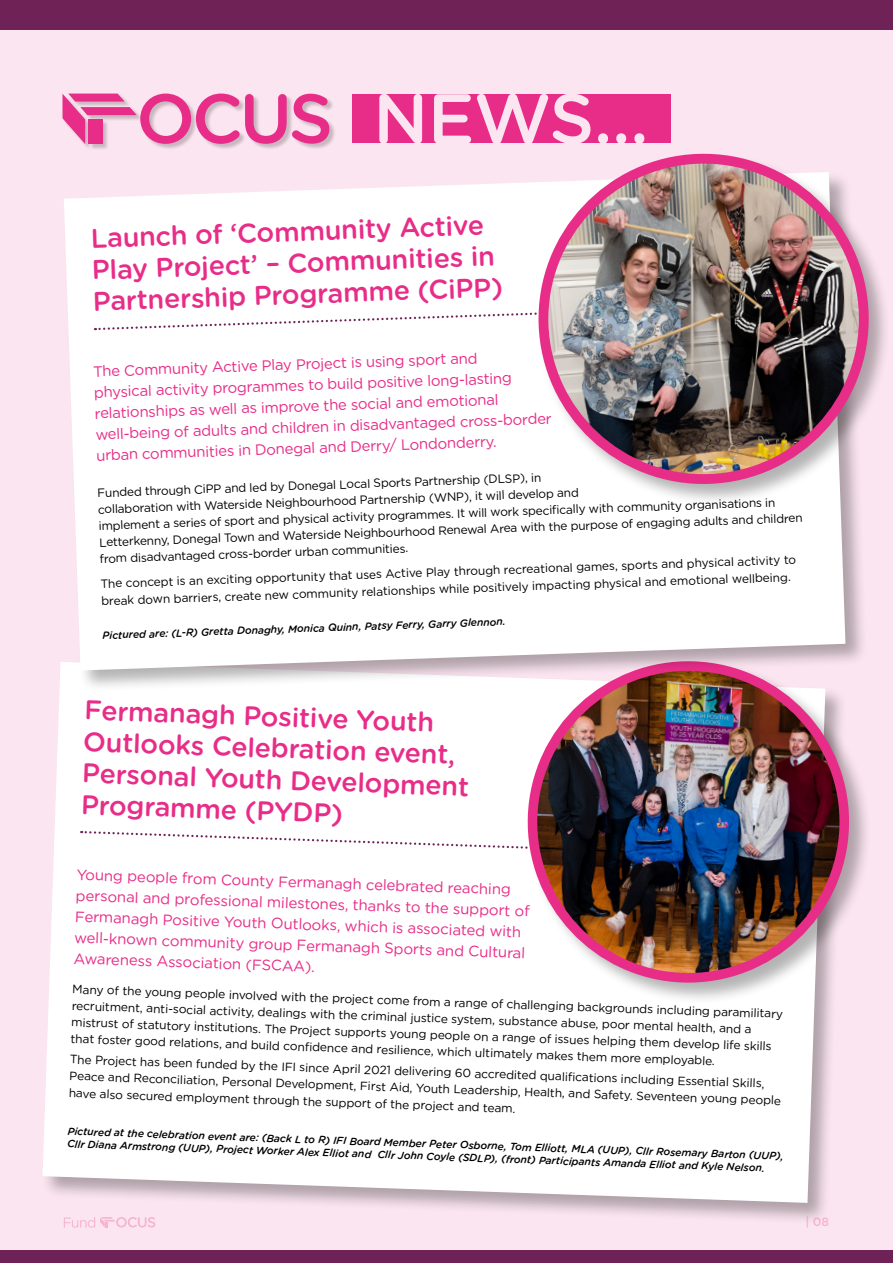
<style>
.page{position:relative;width:893px;height:1263px;background:#fbe5f0}
.page>*{position:absolute;margin:0;border:0;box-sizing:border-box;transform-origin:0 0}
.t1{font:500 27px/31.5px "Gotham Rounded";color:#e82d89}
.t2{font:15px/21px "Gotham";color:#e82d89}
.t3{font:12px/16.5px "Gotham";color:#000}
.t4{font:500 12px "Gotham";color:#f5b4d2}
.t5{font:italic 500 10.5px/12.6px "Gotham Rounded";color:#000}
</style>
<div class="page">
<svg style="left:64px;top:1225px;width:91px;height:3px"></svg>
<div style="left:353px;top:94px;width:318px;height:49px;background:#e82d89"></div>
<svg style="left:379px;top:94px;width:265px;height:49px"></svg>
<div style="left:0;top:0;width:893px;height:30px;background:#6e2255"></div>
<div style="left:0;top:1250px;width:893px;height:13px;background:#6e2255"></div>
<div style="left:141px;top:94px;width:195px;height:57px;background:#000;opacity:.2"></div>
<div style="left:63px;top:94px;width:80px;height:56px;background:#000;opacity:.2"></div>
<svg style="left:63px;top:94px;width:266px;height:50px"></svg>
<div style="left:41px;top:661px;width:807px;height:564px;background:#000;opacity:.3"></div>
<div style="left:43px;top:662px;width:782px;height:541px;background:#fff"></div>
<svg style="left:81px;top:830px;width:439px;height:24px;background:#f9f7f9"></svg>
<div style="left:526px;top:659px;width:345px;height:346px;background:#000;opacity:.3"></div>
<img style="left:520px;top:693px;width:337px;height:294px">
<div style="left:63px;top:171px;width:805px;height:522px;background:#000;opacity:.3"></div>
<svg style="left:64px;top:172px;width:781px;height:498px;background:#fcfafb"></svg>
<svg style="left:95px;top:307px;width:442px;height:24px;background:#f9f7f9"></svg>
<div style="left:537px;top:152px;width:354px;height:355px;background:#000;opacity:.3"></div>
<img style="left:537px;top:152px;width:333px;height:337px">
<p class="t1" style="left:90px;top:222px;width:412px;rotate:-2deg">Launch of ‘Community Active<br>Play Project’ – Communities in<br>Partnership Programme (CiPP)</p>
<p class="t2" style="left:93px;top:360px;width:458px;rotate:-2deg">The Community Active Play Project is using sport and<br>physical activity programmes to build positive long-lasting relationships as well as improve the social and emotional well-being of adults and children in disadvantaged cross-border urban communities in Donegal and Derry/ Londonderry.</p>
<p class="t3" style="left:97px;top:484px;width:705px;rotate:-2deg">Funded through CiPP and led by Donegal Local Sports Partnership (DLSP), in<br>collaboration with Waterside Neighbourhood Partnership (WNP), it will develop and<br>implement a series of sport and physical activity programmes. It will work specifi cally with community organisations in Letterkenny, Donegal Town and Waterside Neighbourhood Renewal Area with the purpose of engaging adults and children from disadvantaged cross-border urban communities.</p>
<p class="t3" style="left:100px;top:575px;width:697px;line-height:17.2px;rotate:-2deg">The concept is an exciting opportunity that uses Active Play through recreational games, sports and physical activity to break down barriers, create new community relationships while positively impacting physical and emotional wellbeing.</p>
<p class="t5" style="left:102px;top:629px;width:405px;rotate:-2deg">Pictured are: (L-R) Gretta Donaghy, Monica Quinn, Patsy Ferry, Garry Glennon.</p>
<p class="t1" style="left:85px;top:693px;width:389px;rotate:2deg">Fermanagh Positive Youth<br>Outlooks Celebration event,<br>Personal Youth Development<br>Programme (PYDP)</p>
<p class="t2" style="left:77px;top:863px;width:456px;rotate:2deg">Young people from County Fermanagh celebrated reaching personal and professional milestones, thanks to the support of Fermanagh Positive Youth Outlooks, which is associated with well-known community group Fermanagh Sports and Cultural Awareness Association (FSCAA).</p>
<p class="t3" style="left:73px;top:980px;width:712px;rotate:2deg">Many of the young people involved with the project come from a range of challenging backgrounds including paramilitary recruitment, anti-social activity, dealings with the criminal justice system, substance abuse, poor mental health, and a mistrust of statutory institutions. The Project supports young people on a range of issues helping them develop life skills that foster good relations, and build confi dence and resilience, which ultimately makes them more employable.</p>
<p class="t3" style="left:70px;top:1050px;width:714px;rotate:2deg">The Project has been funded by the IFI since April 2021 delivering 60 accredited qualifi cations including Essential Skills,<br>Peace and Reconciliation, Personal Development, First Aid, Youth Leadership, Health, and Safety. Seventeen young people have also secured employment through the support of the project and team.</p>
<p class="t5" style="left:68px;top:1124px;width:718px;rotate:2deg">Pictured at the celebration event are: (Back L to R) IFI Board Member Peter Osborne, Tom Elliott, MLA (UUP), Cllr Rosemary Barton (UUP),<br>Cllr Diana Armstrong (UUP), Project Worker Alex Elliot and Cllr John Coyle (SDLP), (front) Participants Amanda Elliot and Kyle Nelson.</p>
<p class="t4" style="left:805px;top:1214px;width:25px">| 08</p>
</div>
